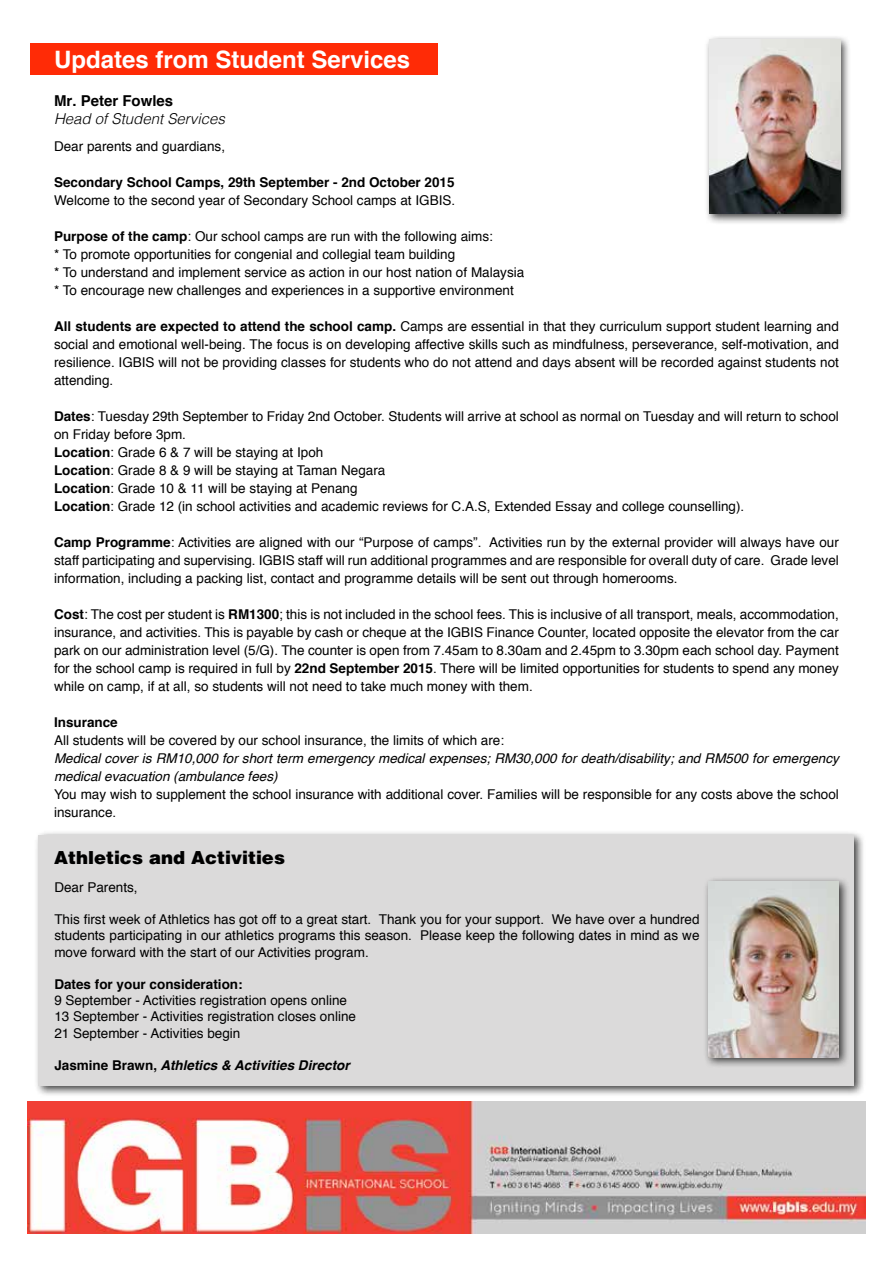
<style>
.page{position:relative;width:893px;height:1263px;background:#fff}
.page>*{position:absolute;margin:0;border:0;box-sizing:border-box;transform-origin:0 0}
.t1{font:700 24px "Helvetica";color:#fff}
.t2{font:900 18px "Helvetica";color:#000}
.t3{font:italic 300 15px "Helvetica";color:#000}
.t4{font:700 15px "Helvetica";color:#000}
.t5{font:13.5px/18px "Helvetica";color:#000;text-align:justify}
.t6{font:italic 13.5px/18px "Helvetica";color:#000}
.t7{font:700 13.5px "Helvetica";color:#000}
.t8{font:italic 700 13.5px "Helvetica";color:#000}
.s1{font-weight:700}
.s2{font-style:normal}
</style>
<div class="page">
<img style="left:28px;top:1101px;width:837px;height:132px">
<div style="left:34px;top:830px;width:831px;height:268px;background:#000;opacity:.75"></div>
<div style="left:39px;top:835px;width:815px;height:251px;background:#dbdada"></div>
<div style="left:703px;top:876px;width:147px;height:192px;background:#000;opacity:.75"></div>
<img style="left:708px;top:882px;width:131px;height:175px">
<div style="left:30px;top:44px;width:408px;height:31px;background:#ff2b06"></div>
<div style="left:704px;top:34px;width:147px;height:191px;background:#000;opacity:.75"></div>
<img style="left:709px;top:39px;width:131px;height:175px">
<h1 class="t1" style="left:54px;top:45px;width:358px">Updates from Student Services</h1>
<p class="t4" style="left:54px;top:91px;width:121px">Mr. Peter Fowles</p>
<p class="t3" style="left:54px;top:106px;width:172px">Head of Student Services</p>
<p class="t5" style="left:54px;top:137px;width:173px">Dear parents and guardians,</p>
<p class="t7" style="left:54px;top:173px;width:402px">Secondary School Camps, 29th September - 2nd October 2015</p>
<p class="t5" style="left:54px;top:191px;width:403px">Welcome to the second year of Secondary School camps at IGBIS.</p>
<p class="t5" style="left:54px;top:227px;width:472px;text-align:left"><span class="s1">Purpose of the camp</span>: Our school camps are run with the following aims:<br>* To promote opportunities for congenial and collegial team building<br>* To understand and implement service as action in our host nation of Malaysia * To encourage new challenges and experiences in a supportive environment</p>
<p class="t5" style="left:54px;top:317px;width:786px"><span class="s1">All students are expected to attend the school camp.</span> Camps are essential in that they curriculum support student learning and social and emotional well-being. The focus is on developing affective skills such as mindfulness, perseverance, self-motivation, and resilience. IGBIS will not be providing classes for students who do not attend and days absent will be recorded against students not attending.</p>
<p class="t5" style="left:54px;top:407px;width:786px;text-align:left"><span class="s1">Dates</span>: Tuesday 29th September to Friday 2nd October. Students will arrive at school as normal on Tuesday and will return to school on Friday before 3pm.<br><span class="s1">Location</span>: Grade 6 &amp; 7 will be staying at Ipoh<br><span class="s1">Location</span>: Grade 8 &amp; 9 will be staying at Taman Negara<br><span class="s1">Location</span>: Grade 10 &amp; 11 will be staying at Penang<br><span class="s1">Location</span>: Grade 12 (in school activities and academic reviews for C.A.S, Extended Essay and college counselling).</p>
<p class="t5" style="left:54px;top:533px;width:786px"><span class="s1">Camp Programme</span>: Activities are aligned with our “Purpose of camps”. Activities run by the external provider will always have our staff participating and supervising. IGBIS staff will run additional programmes and are responsible for overall duty of care. Grade level information, including a packing list, contact and programme details will be sent out through homerooms.</p>
<p class="t5" style="left:54px;top:605px;width:786px"><span class="s1">Cost</span>: The cost per student is <span class="s1">RM1300</span>; this is not included in the school fees. This is inclusive of all transport, meals, accommodation, insurance, and activities. This is payable by cash or cheque at the IGBIS Finance Counter, located opposite the elevator from the car park on our administration level (5/G). The counter is open from 7.45am to 8.30am and 2.45pm to 3.30pm each school day. Payment for the school camp is required in full by <span class="s1">22nd September 2015</span>. There will be limited opportunities for students to spend any money while on camp, if at all, so students will not need to take much money with them.</p>
<p class="t7" style="left:54px;top:713px;width:65px">Insurance</p>
<p class="t5" style="left:54px;top:731px;width:452px">All students will be covered by our school insurance, the limits of which are:</p>
<p class="t6" style="left:54px;top:749px;width:786px">Medical cover is RM10,000 for short term emergency medical expenses; RM30,000 for death/disability; and RM500 for emergency medical evacuation (ambulance fees)</p>
<p class="t5" style="left:54px;top:785px;width:786px">You may wish to supplement the school insurance with additional cover. Families will be responsible for any costs above the school insurance.</p>
<h2 class="t2" style="left:54px;top:845px;width:232px">Athletics and Activities</h2>
<p class="t5" style="left:54px;top:878px;width:85px">Dear Parents,</p>
<p class="t5" style="left:54px;top:912px;width:647px;line-height:16.2px">This first week of Athletics has got off to a great start. Thank you for your support. We have over a hundred students participating in our athletics programs this season. Please keep the following dates in mind as we move forward with the start of our Activities program.</p>
<p class="t7" style="left:54px;top:976px;width:190px">Dates for your consideration:</p>
<p class="t5" style="left:54px;top:993px;width:303px;line-height:16.2px;text-align:left">9 September - Activities registration opens online<br>13 September - Activities registration closes online<br>21 September - Activities begin</p>
<p class="t8" style="left:54px;top:1054px;width:297px"><span class="s2">Jasmine Brawn,</span> Athletics &amp; Activities Director</p>
</div>
